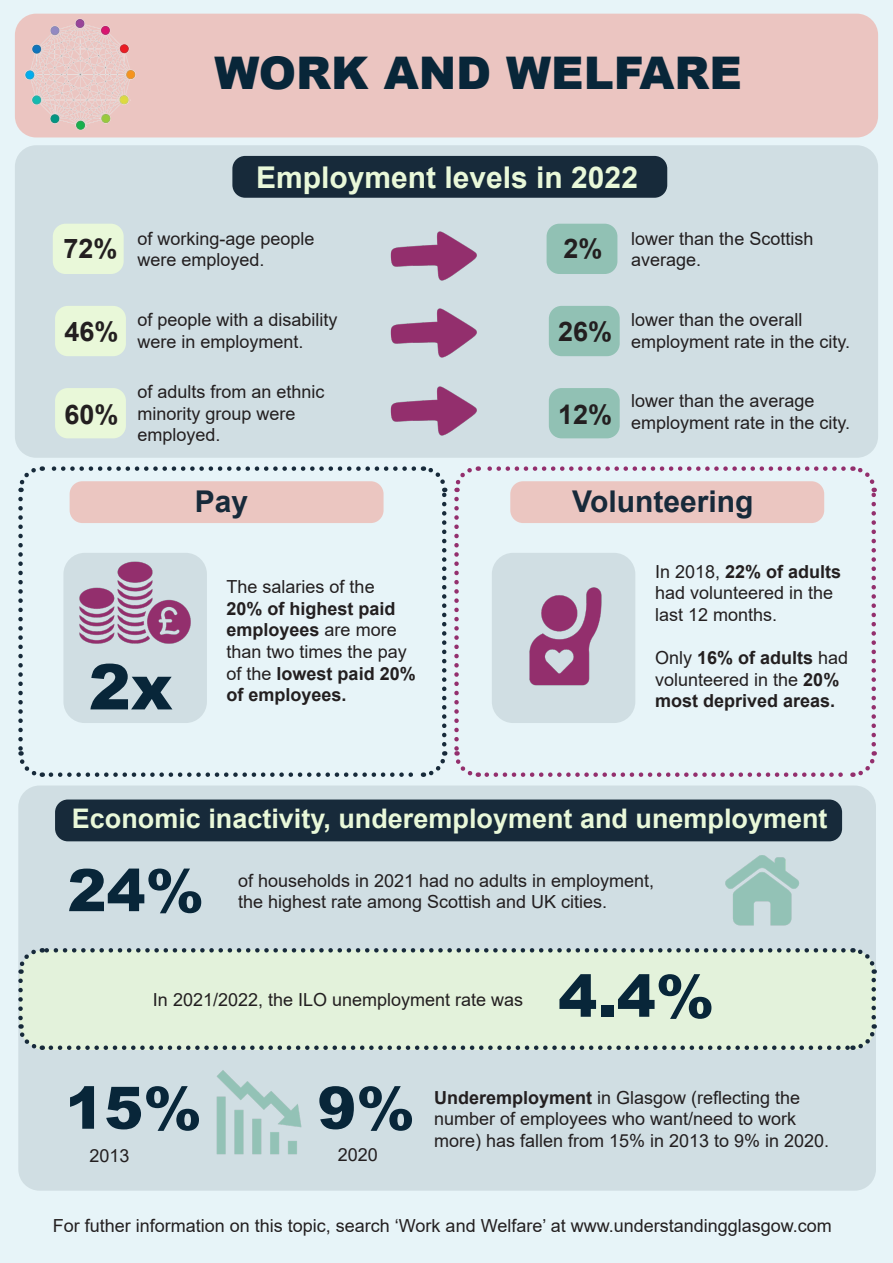
<style>
.page{position:relative;width:893px;height:1263px;background:#e7f4f8}
.page>*{position:absolute;margin:0;border:0;box-sizing:border-box;transform-origin:0 0}
.t1{font:900 63px "Arial";color:#082639}
.t2{font:900 58.5px "Arial";color:#082639}
.t3{font:900 45px "Arial";color:#082639}
.t4{font:700 30px "Arial";color:#e9f8d9}
.t5{font:700 30px "Arial";color:#172a3a}
.t6{font:700 27px "Arial";color:#e9f8d9}
.t7{font:700 27px "Arial";color:#231f20}
.t8{font:18px/21.6px "Arial";color:#231f20}
.t9{font:700 18px/21.6px "Arial";color:#231f20}
.s1{font-weight:700}
.s2{font-weight:400}
</style>
<div class="page">
<div style="left:15px;top:145px;width:863px;height:313px;background:#d0dee3;border-radius:21px"></div>
<div style="left:16px;top:464px;width:863px;height:315px;background:#e7f4f8"></div>
<div style="left:15px;top:14px;width:863px;height:123px;background:#ebc5c1;border-radius:21px"></div>
<div style="left:232px;top:156px;width:435px;height:42px;background:#172a3a;border-radius:13px"></div>
<img style="left:0;top:15px;width:136px;height:121px">
<div style="left:53px;top:224px;width:71px;height:50px;background:#e9f8d9;border-radius:13px"></div>
<div style="left:55px;top:306px;width:71px;height:50px;background:#e9f8d9;border-radius:13px"></div>
<div style="left:55px;top:388px;width:71px;height:50px;background:#e9f8d9;border-radius:13px"></div>
<div style="left:547px;top:224px;width:70px;height:50px;background:#91c1b4;border-radius:13px"></div>
<div style="left:549px;top:306px;width:71px;height:50px;background:#91c1b4;border-radius:13px"></div>
<div style="left:549px;top:388px;width:71px;height:50px;background:#91c1b4;border-radius:13px"></div>
<img style="left:390px;top:231px;width:87px;height:50px">
<img style="left:390px;top:308px;width:87px;height:50px">
<img style="left:390px;top:386px;width:87px;height:50px">
<div style="left:70px;top:481px;width:314px;height:42px;background:#ebc6c1;border-radius:13px"></div>
<div style="left:510px;top:481px;width:314px;height:42px;background:#ebc6c1;border-radius:13px"></div>
<div style="left:18px;top:785px;width:858px;height:406px;background:#d0dee3;border-radius:21px"></div>
<div style="left:55px;top:799px;width:787px;height:42px;background:#172a3a;border-radius:13px"></div>
<div style="left:63px;top:553px;width:144px;height:170px;background:#d0dee3;border-radius:21px"></div>
<img style="left:69px;top:547px;width:132px;height:97px">
<div style="left:492px;top:553px;width:143px;height:170px;background:#d0dee3;border-radius:21px"></div>
<img style="left:529px;top:587px;width:73px;height:99px">
<img style="left:725px;top:855px;width:74px;height:71px">
<div style="left:20px;top:950px;width:856px;height:100px;background:#e9f8d9;border-radius:26px"></div>
<svg style="left:16px;top:981px;width:27px;height:71px"></svg>
<svg style="left:51px;top:1024px;width:828px;height:28px"></svg>
<svg style="left:851px;top:945px;width:27px;height:72px"></svg>
<svg style="left:16px;top:946px;width:827px;height:28px"></svg>
<img style="left:216px;top:1070px;width:86px;height:85px">
<p class="t3" style="left:214px;top:41px;width:529px">WORK AND WELFARE</p>
<p class="t4" style="left:256px;top:156px;width:383px">Employment levels in 2022</p>
<p class="t7" style="left:63px;top:229px;width:56px">72%</p>
<p class="t8" style="left:137px;top:228px;width:179px">of working-age people were employed.</p>
<p class="t7" style="left:564px;top:229px;width:41px">2%</p>
<p class="t8" style="left:631px;top:228px;width:184px">lower than the Scottish average.</p>
<p class="t7" style="left:64px;top:313px;width:56px">46%</p>
<p class="t7" style="left:64px;top:396px;width:56px">60%</p>
<p class="t8" style="left:137px;top:309px;width:202px">of people with a disability were in employment.</p>
<p class="t8" style="left:137px;top:381px;width:189px">of adults from an ethnic minority group were employed.</p>
<p class="t7" style="left:558px;top:313px;width:56px">26%</p>
<p class="t7" style="left:558px;top:396px;width:56px">12%</p>
<p class="t8" style="left:631px;top:309px;width:220px">lower than the overall employment rate in the city.</p>
<p class="t8" style="left:631px;top:390px;width:220px">lower than the average employment rate in the city.</p>
<p class="t5" style="left:195px;top:480px;width:55px">Pay</p>
<p class="t5" style="left:572px;top:480px;width:183px">Volunteering</p>
<p class="t1" style="left:89px;top:641px;width:86px">2x</p>
<p class="t8" style="left:227px;top:576px;width:191px">The salaries of the<br><span class="s1">20% of highest paid employees</span> are more than two times the pay of the <span class="s1">lowest paid 20%</span></p>
<p class="t9" style="left:227px;top:684px;width:122px">of employees.</p>
<p class="t8" style="left:655px;top:560px;width:188px">In 2018, <span class="s1">22% of adults </span>had volunteered in the last 12 months.</p>
<p class="t9" style="left:655px;top:647px;width:195px"><span class="s2">Only</span> 16% of adults <span class="s2">had volunteered in the</span> 20% most deprived areas.</p>
<p class="t6" style="left:72px;top:800px;width:757px">Economic inactivity, underemployment and unemployment</p>
<p class="t2" style="left:68px;top:848px;width:138px">24%</p>
<p class="t8" style="left:238px;top:869px;width:418px">of households in 2021 had no adults in employment, the highest rate among Scottish and UK cities.</p>
<p class="t8" style="left:153px;top:988px;width:372px">In 2021/2022, the ILO unemployment rate was</p>
<p class="t2" style="left:558px;top:953px;width:158px">4.4%</p>
<p class="t2" style="left:65px;top:1065px;width:138px">15%</p>
<p class="t2" style="left:317px;top:1065px;width:99px">9%</p>
<p class="t8" style="left:434px;top:1086px;width:397px"><span class="s1">Underemployment</span> in Glasgow (reflecting the number of employees who want/need to work more) has fallen from 15% in 2013 to 9% in 2020.</p>
<p class="t8" style="left:89px;top:1144px;width:42px">2013</p>
<p class="t8" style="left:338px;top:1144px;width:42px">2020</p>
<p class="t8" style="left:53px;top:1214px;width:781px">For futher information on this topic, search ‘Work and Welfare’ at www.understandingglasgow.com</p>
</div>
